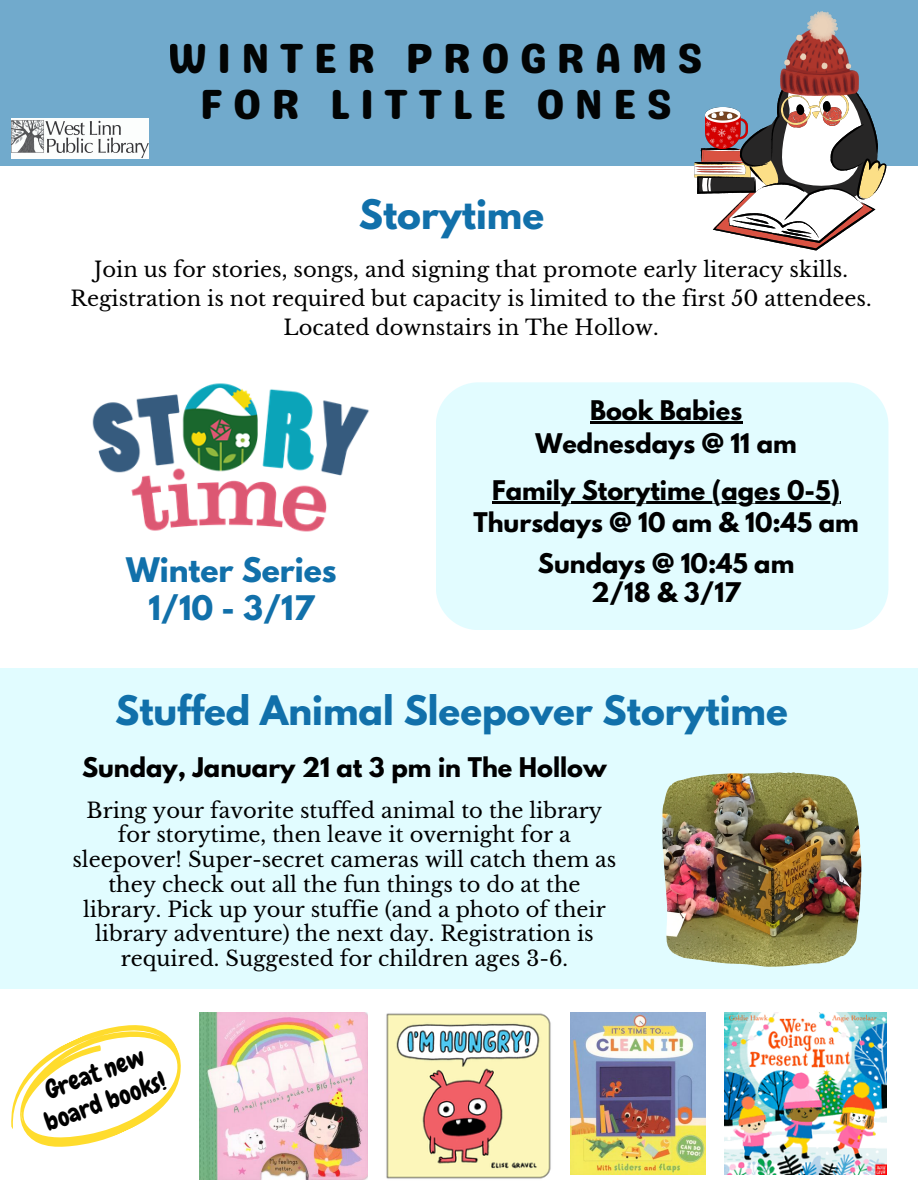
<style>
.page{position:relative;width:918px;height:1188px;background:#fff}
.page>*{position:absolute;margin:0;border:0;box-sizing:border-box;transform-origin:0 0}
.t1{font:42px/46.2px "Genty Sans";letter-spacing:.23em;color:#000;text-align:center}
.t2{font:700 36px "League Spartan";color:#1170aa}
.t3{font:700 30px "League Spartan";color:#1170aa}
.t4{font:25.2px "Chewy";color:#000}
.t5{font:700 24px "League Spartan";color:#000}
.t6{font:21px/24.8px "Libre Baskerville";color:#000;text-align:center}
</style>
<div class="page">
<div style="left:0;top:0;width:918px;height:166px;background:#71aacc"></div>
<img style="left:92px;top:383px;width:277px;height:149px">
<img style="left:12px;top:119px;width:137px;height:40px">
<div style="left:436px;top:382px;width:452px;height:248px;background:#e2fcff"></div>
<hr style="left:492px;top:501px;width:348px;height:2px;background:#000">
<hr style="left:590px;top:422px;width:152px;height:2px;background:#000">
<div style="left:0;top:668px;width:918px;height:320px;background:#e1fcff"></div>
<img style="left:662px;top:772px;width:199px;height:195px">
<svg style="left:694px;top:94px;width:192px;height:156px"></svg>
<img style="left:780px;top:12px;width:79px;height:84px">
<img style="left:705px;top:108px;width:42px;height:41px">
<img style="left:570px;top:1012px;width:135px;height:162px">
<img style="left:200px;top:1012px;width:167px;height:168px">
<svg style="left:11px;top:1025px;width:170px;height:122px"></svg>
<img style="left:725px;top:1012px;width:162px;height:162px">
<img style="left:386px;top:1013px;width:165px;height:166px">
<h1 class="t1" style="left:169px;top:35px;width:535px">WINTER PROGRAMS<br>FOR LITTLE ONES</h1>
<p class="t2" style="left:359px;top:196px;width:187px">Storytime</p>
<p class="t6" style="left:71px;top:255px;width:803px;line-height:29.2px">Join us for stories, songs, and signing that promote early literacy skills.<br>Registration is not required but capacity is limited to the first 50 attendees.<br>Located downstairs in The Hollow.</p>
<p class="t3" style="left:126px;top:555px;width:212px">Winter Series</p>
<p class="t3" style="left:149px;top:593px;width:167px">1/10 - 3/17</p>
<p class="t5" style="left:590px;top:399px;width:154px">Book Babies</p>
<p class="t5" style="left:536px;top:431px;width:263px">Wednesdays @ 11 am</p>
<p class="t5" style="left:492px;top:478px;width:350px">Family Storytime (ages 0-5)</p>
<p class="t5" style="left:473px;top:510px;width:387px">Thursdays @ 10 am &amp; 10:45 am</p>
<p class="t5" style="left:538px;top:552px;width:258px">Sundays @ 10:45 am</p>
<p class="t5" style="left:592px;top:580px;width:151px">2/18 &amp; 3/17</p>
<p class="t2" style="left:115px;top:692px;width:674px">Stuffed Animal Sleepover Storytime</p>
<p class="t5" style="left:82px;top:756px;width:526px">Sunday, January 21 at 3 pm in The Hollow</p>
<p class="t6" style="left:72px;top:798px;width:546px">Bring your favorite stuffed animal to the library for storytime, then leave it overnight for a sleepover! Super-secret cameras will catch them as they check out all the fun things to do at the library. Pick up your stuffie (and a photo of their library adventure) the next day. Registration is required. Suggested for children ages 3-6.</p>
<p class="t4" style="left:41px;top:1076px;width:105px;rotate:-20deg">Great new</p>
<p class="t4" style="left:40px;top:1108px;width:129px;rotate:-20deg">board books!</p>
</div>
